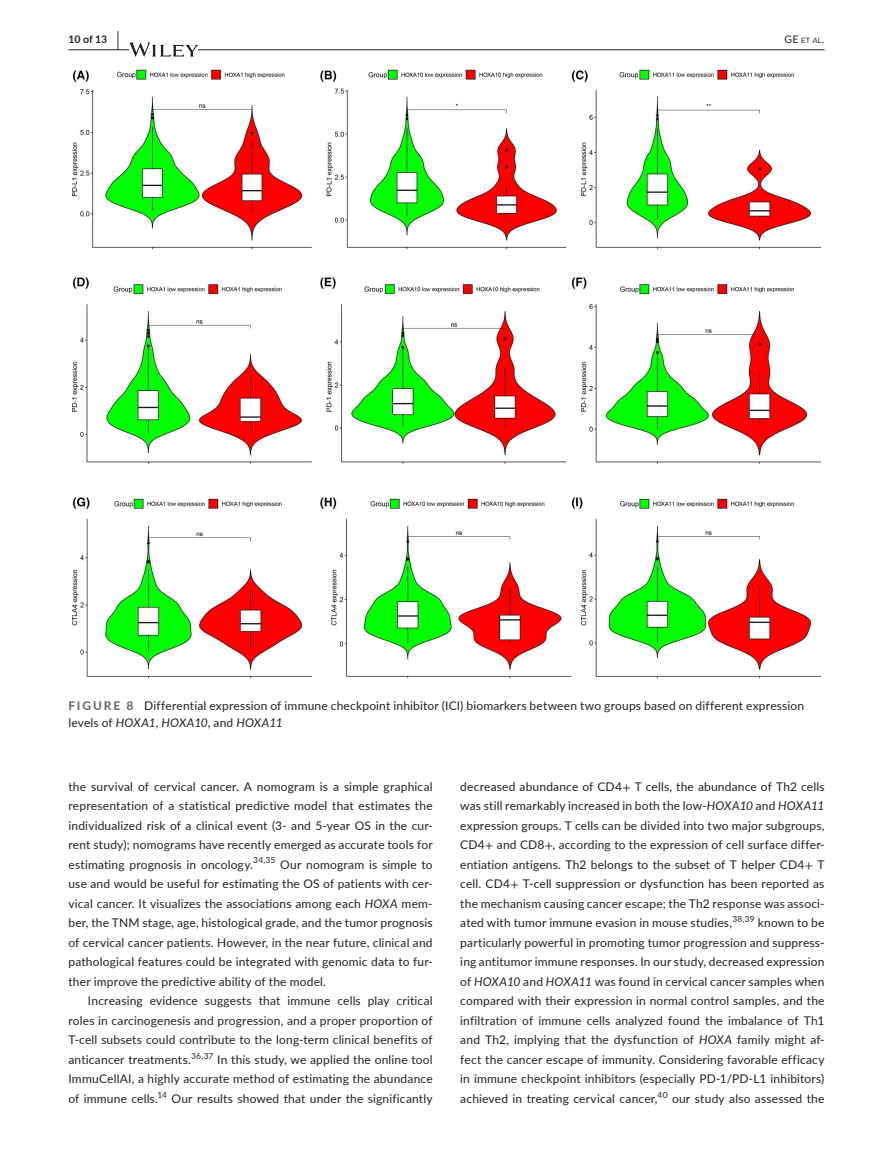
<style>
.page{position:relative;width:893px;height:1174px;background:#fff}
.page>*{position:absolute;margin:0;border:0;box-sizing:border-box;transform-origin:0 0}
.t1{font:12px/19.5px "Lato";letter-spacing:.015em;color:#231f20;text-align:justify}
.t2{font:700 10.5px "Lato";color:#231f20}
.t3{font:8.4px "Lato";color:#231f20}
.t4{font:7.35px "Lato";color:#231f20}
.s1{font-size:19.5px}
.s2{font-size:10.5px}
.s3{font-weight:700;color:#636366}
.s4{font-style:italic}
.s5{font-family:"STIX"}
</style>
<div class="page">
<hr style="left:68px;top:49px;width:756px;height:1px;background:#231f20">
<svg style="left:129px;top:42px;width:69px;height:15px"></svg>
<img style="left:72px;top:69px;width:749px;height:609px">
<p class="t2" style="left:68px;top:31px;width:52px">10 of 13 <span class="s1">|</span></p>
<p class="t4" style="left:784px;top:35px;width:42px"><span class="s2">GE</span> et al<span class="s2">.</span></p>
<p class="t1" style="left:68px;top:697px;width:737px;line-height:16.5px"><span class="s3">FIGURE 8</span> Differential expression of immune checkpoint inhibitor (ICI) biomarkers between two groups based on different expression levels of <span class="s4">HOXA1</span>, <span class="s4">HOXA10</span>, and <span class="s4">HOXA11</span></p>
<p class="t1" style="left:68px;top:776px;width:366px">the survival of cervical cancer. A nomogram is a simple graphical representation of a statistical predictive model that estimates the individualized risk of a clinical event (3- and 5-year OS in the cur&shy;rent study); nomograms have recently emerged as accurate tools for estimating prognosis in oncology.</p>
<p class="t3" style="left:253px;top:854px;width:24px">34,35</p>
<p class="t1" style="left:68px;top:854px;width:366px;text-indent:212px">Our nomogram is simple to use and would be useful for estimating the OS of patients with cer&shy;vical cancer. It visualizes the associations among each <span class="s4">HOXA</span> mem&shy;ber, the TNM stage, age, histological grade, and the tumor prognosis of cervical cancer patients. However, in the near future, clinical and pathological features could be integrated with genomic data to fur&shy;ther improve the predictive ability of the model.</p>
<p class="t1" style="left:68px;top:990px;width:366px;text-indent:20px">Increasing evidence suggests that immune cells play critical roles in carcinogenesis and progression, and a proper proportion of T-cell subsets could contribute to the long-term clinical benefits of anticancer treatments.<sup>36,37</sup> In this study, we applied the online tool ImmuCellAI, a highly accurate method of estimating the abundance of immune cells.<sup>14</sup> Our results showed that under the significantly</p>
<p class="t1" style="left:460px;top:776px;width:366px">decreased abundance of CD4<span class="s5">+</span> T cells, the abundance of Th2 cells was still remarkably increased in both the low-<span class="s4">HOXA10</span> and <span class="s4">HOXA11 </span>expression groups. T cells can be divided into two major subgroups, CD4<span class="s5">+</span> and CD8<span class="s5">+</span>, according to the expression of cell surface differ&shy;entiation antigens. Th2 belongs to the subset of T helper CD4<span class="s5">+</span> T cell. CD4<span class="s5">+</span> T-cell suppression or dysfunction has been reported as the mechanism causing cancer escape; the Th2 response was associ&shy;ated with tumor immune evasion in mouse studies,<sup>38,39</sup> known to be particularly powerful in promoting tumor progression and suppress&shy;ing antitumor immune responses. In our study, decreased expression of <span class="s4">HOXA10</span> and <span class="s4">HOXA11</span> was found in cervical cancer samples when compared with their expression in normal control samples, and the infiltration of immune cells analyzed found the imbalance of Th1 and Th2, implying that the dysfunction of <span class="s4">HOXA</span> family might af&shy;fect the cancer escape of immunity. Considering favorable efficacy in immune checkpoint inhibitors (especially PD-1/PD-L1 inhibitors) achieved in treating cervical cancer,<sup>40</sup> our study also assessed the</p>
</div>
